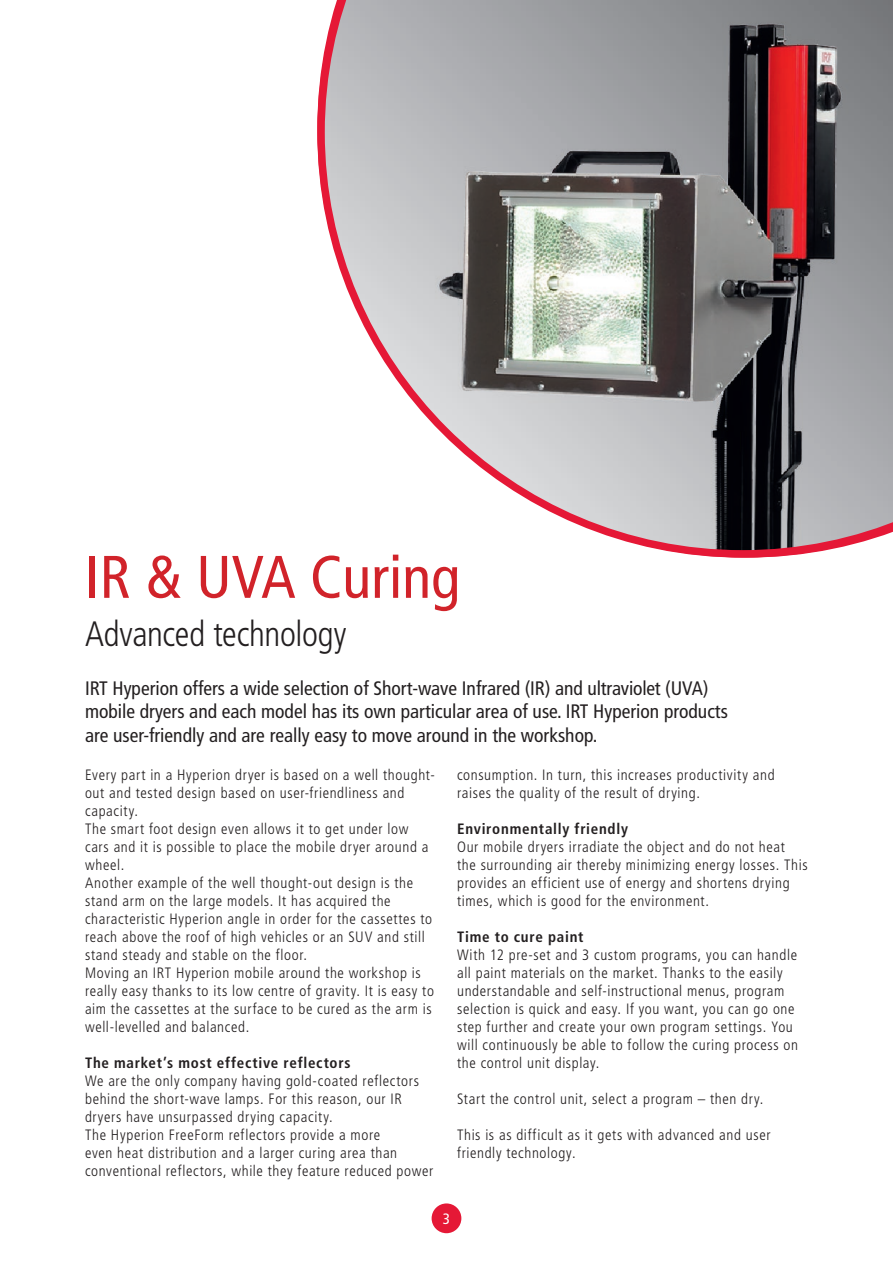
<style>
.page{position:relative;width:893px;height:1263px;background:#fff}
.page>*{position:absolute;margin:0;border:0;box-sizing:border-box;transform-origin:0 0}
.t1{font:condensed 60px "Frutiger LT Std";color:#d1232a}
.t2{font:300 condensed 35.25px "Frutiger LT Std";letter-spacing:-.01em;color:#231f20}
.t3{font:condensed 19.5px/23.4px "Frutiger LT Std";color:#231f20}
.t4{font:300 condensed 15px/18px "Frutiger LT Std";letter-spacing:.04em;color:#231f20}
.t5{font:700 condensed 15px "Frutiger LT Std";letter-spacing:.05em;color:#231f20}
.t6{font:condensed 15px "Frutiger LT Std";color:#fff}
</style>
<div class="page">
<div style="left:432px;top:1203px;width:29px;height:30px;background:#e51836;border-radius:50%"></div>
<svg style="left:317px;top:0;width:576px;height:558px"></svg>
<h1 class="t1" style="left:85px;top:542px;width:376px">IR &amp; UVA Curing</h1>
<h2 class="t2" style="left:85px;top:614px;width:263px">Advanced technology</h2>
<p class="t3" style="left:85px;top:677px;width:644px">IRT Hyperion offers a wide selection of Short-wave Infrared (IR) and ultraviolet (UVA) mobile dryers and each model has its own particular area of use. IRT Hyperion products are user-friendly and are really easy to move around in the workshop.</p>
<p class="t4" style="left:85px;top:766px;width:351px">Every part in a Hyperion dryer is based on a well thought&shy;out and tested design based on user-friendliness and capacity.<br>The smart foot design even allows it to get under low cars and it is possible to place the mobile dryer around a wheel.<br>Another example of the well thought-out design is the stand arm on the large models. It has acquired the characteristic Hyperion angle in order for the cassettes to reach above the roof of high vehicles or an SUV and still stand steady and stable on the floor.<br>Moving an IRT Hyperion mobile around the workshop is really easy thanks to its low centre of gravity. It is easy to aim the cassettes at the surface to be cured as the arm is well-levelled and balanced.</p>
<p class="t5" style="left:85px;top:1054px;width:267px">The market’s most effective reflectors</p>
<p class="t4" style="left:85px;top:1072px;width:350px">We are the only company having gold-coated reflectors behind the short-wave lamps. For this reason, our IR dryers have unsurpassed drying capacity.<br>The Hyperion FreeForm reflectors provide a more<br>even heat distribution and a larger curing area than conventional reflectors, while they feature reduced power</p>
<p class="t4" style="left:457px;top:766px;width:319px">consumption. In turn, this increases productivity and raises the quality of the result of drying.</p>
<p class="t5" style="left:457px;top:820px;width:172px">Environmentally friendly</p>
<p class="t4" style="left:457px;top:838px;width:352px">Our mobile dryers irradiate the object and do not heat<br>the surrounding air thereby minimizing energy losses. This provides an efficient use of energy and shortens drying times, which is good for the environment.</p>
<p class="t5" style="left:457px;top:928px;width:128px">Time to cure paint</p>
<p class="t4" style="left:457px;top:946px;width:342px">With 12 pre-set and 3 custom programs, you can handle all paint materials on the market. Thanks to the easily understandable and self-instructional menus, program selection is quick and easy. If you want, you can go one step further and create your own program settings. You will continuously be able to follow the curing process on the control unit display.</p>
<p class="t4" style="left:457px;top:1090px;width:308px">Start the control unit, select a program – then dry.</p>
<p class="t4" style="left:457px;top:1126px;width:315px">This is as difficult as it gets with advanced and user friendly technology.</p>
<p class="t6" style="left:443px;top:1210px;width:9px">3</p>
</div>
